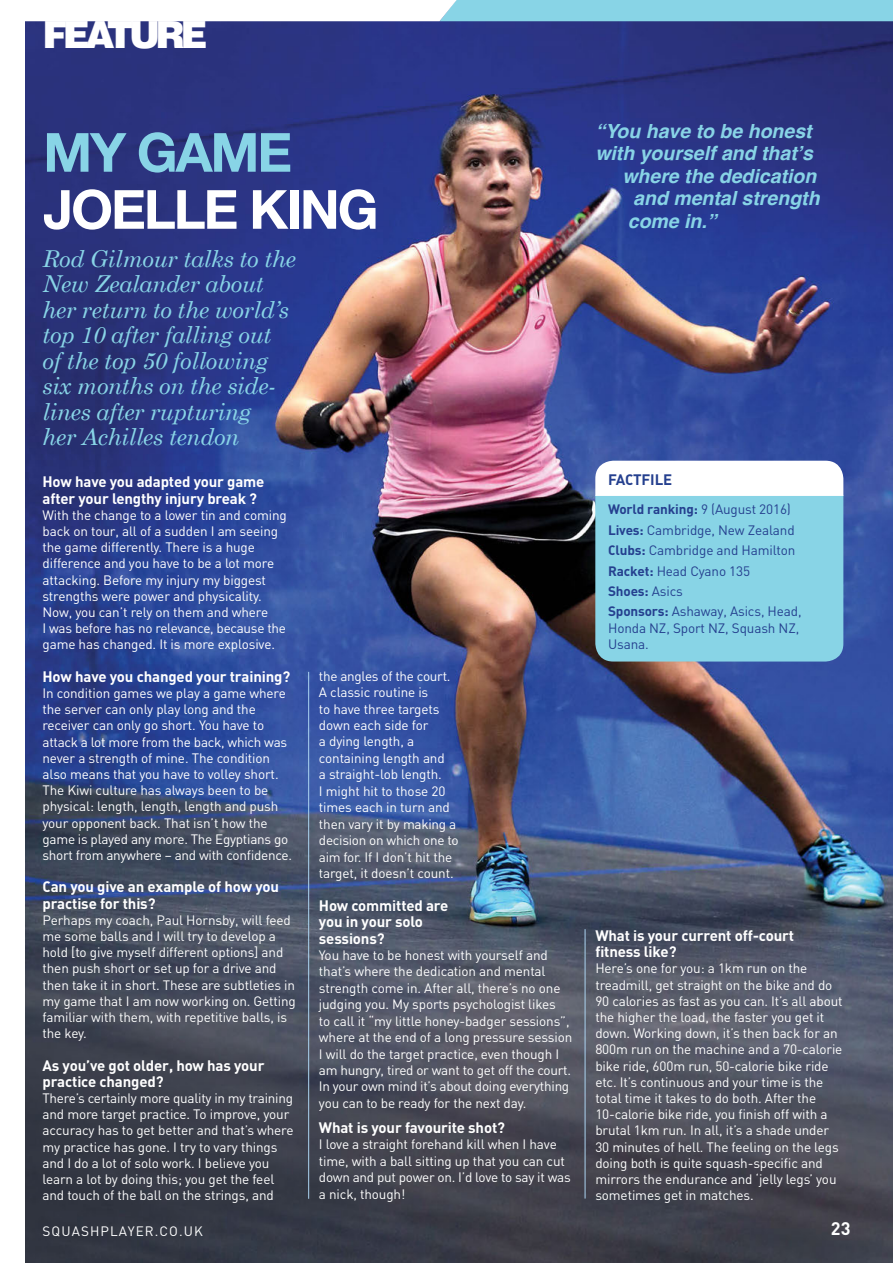
<style>
.page{position:relative;width:893px;height:1263px;background:#fff}
.page>*{position:absolute;margin:0;border:0;box-sizing:border-box;transform-origin:0 0}
.t1{font:700 54px "Helvetica Neue";letter-spacing:-.04em;color:#fff}
.t2{font:700 54px "Helvetica Neue";letter-spacing:-.04em;color:#88d4e6}
.t3{font:900 37.35px "Helvetica";letter-spacing:-.12em;color:#fff}
.t4{font:italic 23.25px/25.5px "Century Schoolbook";letter-spacing:-.02em;color:#88d4e6}
.t5{font:italic 700 19.5px "Helvetica";color:#88d4e6}
.t6{font:700 18px "DIN";color:#fff}
.t7{font:700 15px/16.2px "DIN";letter-spacing:-.01em;color:#fff}
.t8{font:700 15px "DIN";letter-spacing:-.01em;color:#25408f}
.t9{font:13.5px/16.2px "DIN";letter-spacing:-.01em;color:#fff}
.t10{font:13.5px/20.4px "DIN";letter-spacing:-.01em;color:#25408f}
.t11{font:13.5px "DIN";letter-spacing:.08em;color:#fff}
.s1{font-weight:700}
</style>
<div class="page">
<img style="left:26px;top:21px;width:867px;height:1242px">
<hr style="left:308px;top:672px;width:1px;height:527px;background:#acd4f1">
<hr style="left:585px;top:929px;width:1px;height:269px;background:#acd4f1">
<svg style="left:595px;top:461px;width:248px;height:200px"></svg>
<div style="left:440px;top:0;width:453px;height:21px;background:#88d4e6"></div>
<h2 class="t3" style="left:43px;top:10px;width:166px">FEATURE</h2>
<h1 class="t2" style="left:43px;top:119px;width:250px">MY GAME</h1>
<h1 class="t1" style="left:43px;top:176px;width:337px">JOELLE KING</h1>
<h3 class="t4" style="left:43px;top:245px;width:255px">Rod Gilmour talks to the<br>New Zealander about her return to the world’s top 10 after falling out of the top 50 following six months on the side&shy;lines after rupturing<br>her Achilles tendon</h3>
<p class="t7" style="left:43px;top:473px;width:223px">How have you adapted your game after your lengthy injury break ?</p>
<p class="t9" style="left:43px;top:506px;width:246px">With the change to a lower tin and coming back on tour, all of a sudden I am seeing the game differently. There is a huge difference and you have to be a lot more attacking. Before my injury my biggest strengths were power and physicality.<br>Now, you can’t rely on them and where<br>I was before has no relevance, because the game has changed. It is more explosive.</p>
<p class="t7" style="left:43px;top:668px;width:249px">How have you changed your training?</p>
<p class="t9" style="left:43px;top:685px;width:251px">In condition games we play a game where the server can only play long and the receiver can only go short. You have to attack a lot more from the back, which was never a strength of mine. The condition also means that you have to volley short.<br>The Kiwi culture has always been to be physical: length, length, length and push your opponent back. That isn’t how the game is played any more. The Egyptians go short from anywhere – and with confidence.</p>
<p class="t7" style="left:43px;top:878px;width:238px">Can you give an example of how you practise for this?</p>
<p class="t9" style="left:43px;top:911px;width:255px">Perhaps my coach, Paul Hornsby, will feed me some balls and I will try to develop a hold [to give myself different options] and then push short or set up for a drive and then take it in short. These are subtleties in my game that I am now working on. Getting familiar with them, with repetitive balls, is the key.</p>
<p class="t7" style="left:43px;top:1056px;width:223px">As you’ve got older, how has your practice changed?</p>
<p class="t9" style="left:43px;top:1090px;width:252px">There’s certainly more quality in my training and more target practice. To improve, your accuracy has to get better and that’s where my practice has gone. I try to vary things and I do a lot of solo work. I believe you learn a lot by doing this; you get the feel and touch of the ball on the strings, and</p>
<p class="t9" style="left:319px;top:667px;width:141px">the angles of the court.<br>A classic routine is<br>to have three targets down each side for<br>a dying length, a containing length and<br>a straight-lob length.<br>I might hit to those 20 times each in turn and then vary it by making a decision on which one to aim for. If I don’t hit the target, it doesn’t count.</p>
<p class="t7" style="left:319px;top:896px;width:131px">How committed are you in your solo sessions?</p>
<p class="t9" style="left:319px;top:947px;width:255px">You have to be honest with yourself and that’s where the dedication and mental strength come in. After all, there’s no one judging you. My sports psychologist likes<br>to call it “my little honey-badger sessions”, where at the end of a long pressure session I will do the target practice, even though I am hungry, tired or want to get off the court.<br>In your own mind it’s about doing everything you can to be ready for the next day.</p>
<p class="t7" style="left:319px;top:1118px;width:188px">What is your favourite shot?</p>
<p class="t9" style="left:319px;top:1136px;width:253px">I love a straight forehand kill when I have time, with a ball sitting up that you can cut down and put power on. I’d love to say it was a nick, though!</p>
<h3 class="t5" style="left:595px;top:115px;width:218px">“You have to be honest</h3>
<h3 class="t5" style="left:595px;top:138px;width:219px">with yourself and that’s</h3>
<h3 class="t5" style="left:622px;top:160px;width:195px">where the dedication</h3>
<h3 class="t5" style="left:633px;top:183px;width:188px">and mental strength</h3>
<h3 class="t5" style="left:628px;top:205px;width:90px">come in.”</h3>
<p class="t8" style="left:608px;top:470px;width:66px">FACTFILE</p>
<p class="t10" style="left:608px;top:499px;width:195px"><span class="s1">World ranking:</span> 9 (August 2016)<br><span class="s1">Lives:</span> Cambridge, New Zealand<br><span class="s1">Clubs:</span> Cambridge and Hamilton<br><span class="s1">Racket:</span> Head Cyano 135<br><span class="s1">Shoes:</span> Asics<br><span class="s1">Sponsors:</span> Ashaway, Asics, Head,</p>
<p class="t10" style="left:608px;top:619px;width:193px;line-height:16.2px">Honda NZ, Sport NZ, Squash NZ,<br>Usana.</p>
<p class="t7" style="left:595px;top:927px;width:200px">What is your current off-court fitness like?</p>
<p class="t9" style="left:595px;top:960px;width:249px">Here’s one for you: a 1km run on the treadmill, get straight on the bike and do 90 calories as fast as you can. It’s all about the higher the load, the faster you get it down. Working down, it’s then back for an 800m run on the machine and a 70-calorie bike ride, 600m run, 50-calorie bike ride etc. It’s continuous and your time is the total time it takes to do both. After the 10-calorie bike ride, you finish off with a brutal 1km run. In all, it’s a shade under 30 minutes of hell. The feeling on the legs doing both is quite squash-specific and mirrors the endurance and ‘jelly legs’ you sometimes get in matches.</p>
<p class="t11" style="left:43px;top:1222px;width:162px">SQUASHPLAYER.CO.UK</p>
<h3 class="t6" style="left:831px;top:1217px;width:21px">23</h3>
</div>
